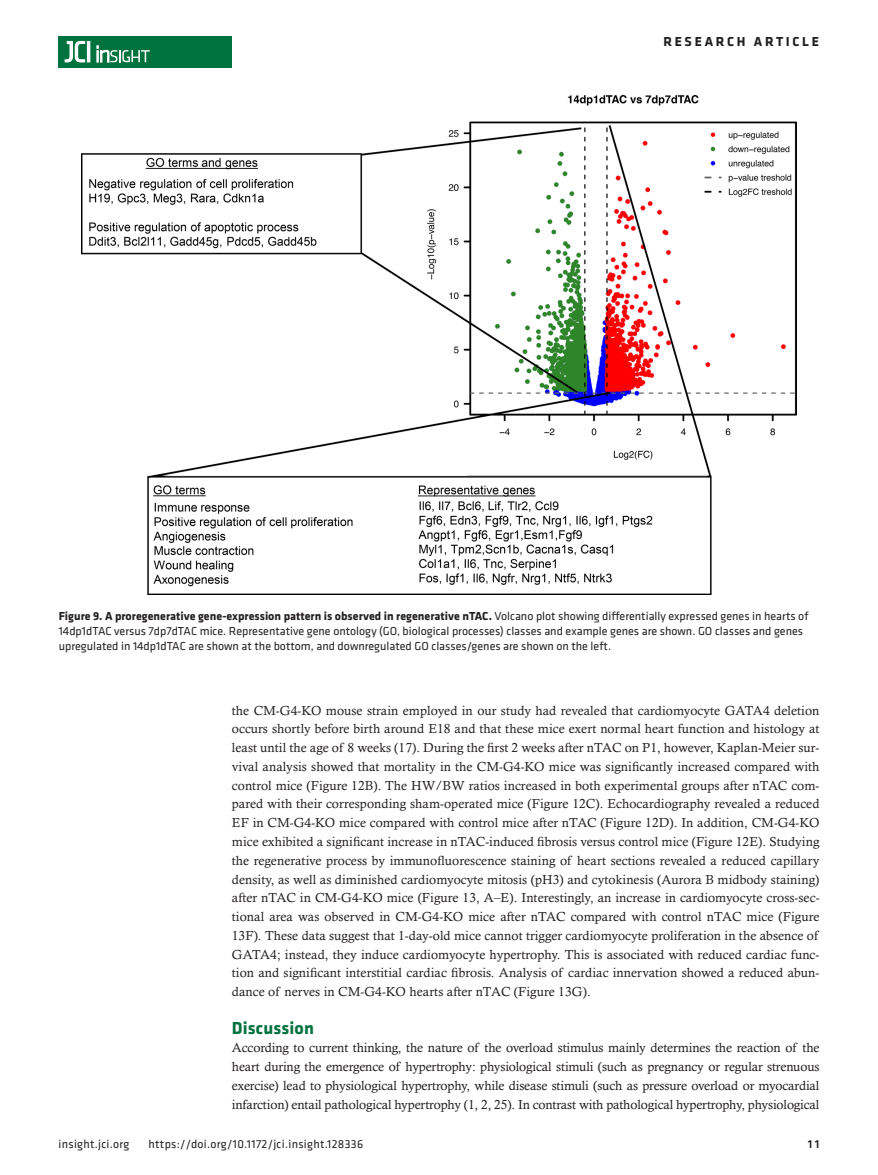
<style>
.page{position:relative;width:878px;height:1175px;background:#fff}
.page>*{position:absolute;margin:0;border:0;box-sizing:border-box;transform-origin:0 0}
.t1{font:700 18px "Klavika";letter-spacing:.01em;color:#00723e}
.t2{font:700 13.5px "Klavika Basic";letter-spacing:.2em;color:#231f20}
.t3{font:13.2px/18.8px "Calisto MT Std";letter-spacing:-.01em;color:#231f20;text-align:justify}
.t4{font:12px/15px "Klavika Basic";color:#231f20}
.t5{font:12px "Klavika Basic";letter-spacing:.025em;color:#231f20}
.t6{font:500 12px "Klavika Basic";color:#231f20}
.s1{font-weight:700}
</style>
<div class="page">
<div style="left:59px;top:36px;width:173px;height:31px;background:#00723e"></div>
<hr style="left:87px;top:41px;width:3px;height:21px;background:#fff">
<svg style="left:64px;top:41px;width:21px;height:22px"></svg>
<svg style="left:97px;top:46px;width:53px;height:16px"></svg>
<img style="left:81px;top:96px;width:715px;height:498px">
<p class="t2" style="left:663px;top:32px;width:157px">RESEARCH ARTICLE</p>
<p class="t4" style="left:59px;top:608px;width:751px"><span class="s1">Figure 9. A proregenerative gene-expression pattern is observed in regenerative nTAC.</span> Volcano plot showing differentially expressed genes in hearts of<br>14dp1dTAC versus 7dp7dTAC mice. Representative gene ontology (GO, biological processes) classes and example genes are shown. GO classes and genes upregulated in 14dp1dTAC are shown at the bottom, and downregulated GO classes/genes are shown on the left.</p>
<p class="t3" style="left:232px;top:700px;width:589px">the CM-G4-KO mouse strain employed in our study had revealed that cardiomyocyte GATA4 deletion occurs shortly before birth around E18 and that these mice exert normal heart function and histology at least until the age of 8 weeks (17). During the first 2 weeks after nTAC on P1, however, Kaplan-Meier sur&shy;vival analysis showed that mortality in the CM-G4-KO mice was significantly increased compared with control mice (Figure 12B). The HW/BW ratios increased in both experimental groups after nTAC com&shy;pared with their corresponding sham-operated mice (Figure 12C). Echocardiography revealed a reduced EF in CM-G4-KO mice compared with control mice after nTAC (Figure 12D). In addition, CM-G4-KO mice exhibited a significant increase in nTAC-induced fibrosis versus control mice (Figure 12E). Studying the regenerative process by immunofluorescence staining of heart sections revealed a reduced capillary density, as well as diminished cardiomyocyte mitosis (pH3) and cytokinesis (Aurora B midbody staining) after nTAC in CM-G4-KO mice (Figure 13, A–E). Interestingly, an increase in cardiomyocyte cross-sec&shy;tional area was observed in CM-G4-KO mice after nTAC compared with control nTAC mice (Figure 13F). These data suggest that 1-day-old mice cannot trigger cardiomyocyte proliferation in the absence of GATA4; instead, they induce cardiomyocyte hypertrophy. This is associated with reduced cardiac func&shy;tion and significant interstitial cardiac fibrosis. Analysis of cardiac innervation showed a reduced abun&shy;dance of nerves in CM-G4-KO hearts after nTAC (Figure 13G).</p>
<h1 class="t1" style="left:232px;top:1014px;width:84px">Discussion</h1>
<p class="t3" style="left:232px;top:1038px;width:589px">According to current thinking, the nature of the overload stimulus mainly determines the reaction of the heart during the emergence of hypertrophy: physiological stimuli (such as pregnancy or regular strenuous exercise) lead to physiological hypertrophy, while disease stimuli (such as pressure overload or myocardial infarction) entail pathological hypertrophy (1, 2, 25). In contrast with pathological hypertrophy, physiological</p>
<p class="t5" style="left:58px;top:1135px;width:72px">insight.jci.org</p>
<p class="t5" style="left:148px;top:1135px;width:216px">https://doi.org/10.1172/jci.insight.128336</p>
<p class="t6" style="left:807px;top:1135px;width:13px">11</p>
</div>
